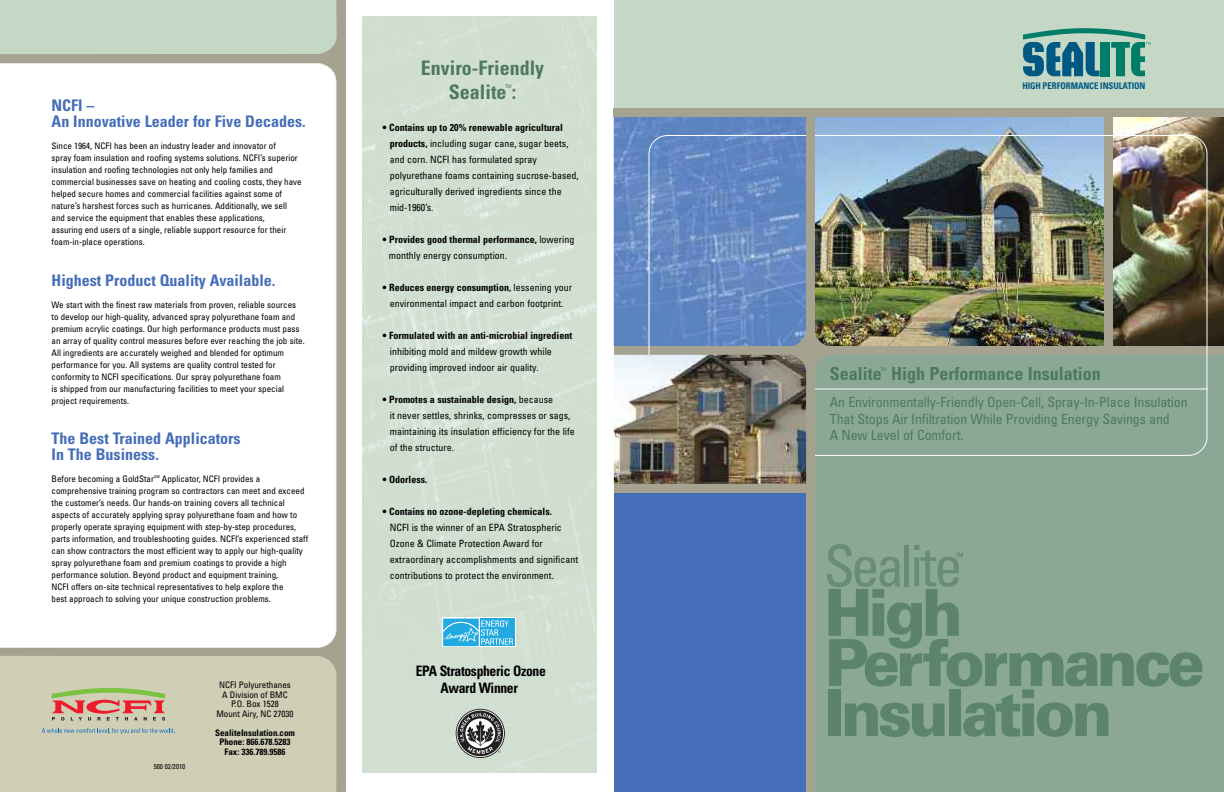
<style>
.page{position:relative;width:1224px;height:792px;background:#fff}
.page>*{position:absolute;margin:0;border:0;box-sizing:border-box;transform-origin:0 0}
.t1{font:900 64.8px/50.2px "Univers LT Std";letter-spacing:-.065em;color:#5b846b;scale:.95 1}
.t2{font:condensed 57.3px "Univers LT Std";letter-spacing:-.055em;color:#688d76}
.t3{font:700 condensed 20px/24px "Univers LT Std";color:#4d795e;text-align:center}
.t4{font:700 condensed 18px "Univers LT Std";color:#4d795e}
.t5{font:700 condensed 16px/16px "Univers LT Std";color:#456eb8}
.t6{font:700 condensed 14.4px/17.3px "Univers LT Std";letter-spacing:-.025em;color:#000;text-align:center;scale:.95 1}
.t7{font:condensed 14px/16.8px "Univers LT Std";letter-spacing:-.01em;color:#4d795e}
.t8{font:condensed 10px/16px "Univers LT Std";color:#000}
.t9{font:700 condensed 10px "Univers LT Std";color:#000}
.t10{font:700 condensed 9.2px "Univers LT Std";letter-spacing:-.01em;color:#005983}
.t11{font:condensed 9px/12px "Univers LT Std";color:#000}
.t12{font:700 condensed 9px/9.5px "Univers LT Std";color:#000;text-align:center}
.t13{font:condensed 7px "Univers LT Std";color:#000}
.t14{font:condensed 5.8px "Univers LT Std";color:#4d795e}
.t15{font:condensed 5px "Univers LT Std";color:#4d795e}
.t16{font:condensed 4px "Univers LT Std";color:#000}
.s1{font-weight:700}
</style>
<div class="page">
<div style="left:324px;top:0;width:22px;height:792px;background:#a5a290"></div>
<div style="left:0;top:39px;width:343px;height:646px;background:#a5a290"></div>
<div style="left:614px;top:0;width:610px;height:109px;background:#c5d8c6"></div>
<div style="left:814px;top:355px;width:410px;height:437px;background:#8ba896"></div>
<img style="left:814px;top:117px;width:290px;height:18px">
<img style="left:1113px;top:117px;width:111px;height:229px">
<div style="left:1104px;top:114px;width:9px;height:237px;background:#a5a290"></div>
<img style="left:614px;top:117px;width:192px;height:229px">
<div style="left:614px;top:488px;width:193px;height:304px;background:#456eb8"></div>
<hr style="left:810px;top:388px;width:398px;height:1px;background:#fff">
<div style="left:614px;top:108px;width:610px;height:9px;background:#a5a290"></div>
<div style="left:614px;top:346px;width:610px;height:9px;background:#a5a290"></div>
<img style="left:649px;top:135px;width:558px;height:321px">
<div style="left:614px;top:484px;width:196px;height:9px;background:#a5a290"></div>
<div style="left:806px;top:113px;width:8px;height:679px;background:#a5a290"></div>
<div style="left:0;top:64px;width:316px;height:584px;background:#fff"></div>
<div style="left:316px;top:63px;width:20px;height:585px;background:#fff"></div>
<div style="left:0;top:656px;width:337px;height:136px;background:#cfcfb6"></div>
<div style="left:0;top:0;width:337px;height:54px;background:#c5d8c6"></div>
<img style="left:614px;top:355px;width:192px;height:129px">
<svg style="left:443px;top:618px;width:72px;height:29px"></svg>
<div style="left:480px;top:619px;width:34px;height:27px;background:#23a9e0"></div>
<svg style="left:443px;top:619px;width:70px;height:27px"></svg>
<svg style="left:456px;top:709px;width:49px;height:49px"></svg>
<div style="left:51px;top:81px;width:258px;height:549px;border:1px solid #fff;border-radius:18px"></div>
<svg style="left:1023px;top:28px;width:128px;height:48px"></svg>
<svg style="left:52px;top:688px;width:113px;height:33px"></svg>
<svg style="left:42px;top:728px;width:133px;height:6px"></svg>
<h3 class="t5" style="left:52px;top:98px;width:256px">NCFI –<br>An Innovative Leader for Five Decades.</h3>
<p class="t11" style="left:52px;top:140px;width:252px">Since 1964, NCFI has been an industry leader and innovator of<br>spray foam insulation and roofing systems solutions. NCFI’s superior insulation and roofing technologies not only help families and commercial businesses save on heating and cooling costs, they have helped secure homes and commercial facilities against some of nature’s harshest forces such as hurricanes. Additionally, we sell and service the equipment that enables these applications,<br>assuring end users of a single, reliable support resource for their foam-in-place operations.</p>
<h3 class="t5" style="left:52px;top:273px;width:225px">Highest Product Quality Available.</h3>
<p class="t11" style="left:52px;top:299px;width:255px">We start with the finest raw materials from proven, reliable sources to develop our high-quality, advanced spray polyurethane foam and premium acrylic coatings. Our high performance products must pass an array of quality control measures before ever reaching the job site.<br>All ingredients are accurately weighed and blended for optimum performance for you. All systems are quality control tested for conformity to NCFI specifications. Our spray polyurethane foam<br>is shipped from our manufacturing facilities to meet your special project requirements.</p>
<h3 class="t5" style="left:52px;top:432px;width:191px">The Best Trained Applicators<br>In The Business.</h3>
<p class="t11" style="left:52px;top:474px;width:104px">Before becoming a GoldStar</p>
<p class="t16" style="left:154px;top:475px;width:7px">SM</p>
<p class="t11" style="left:52px;top:474px;width:258px;text-indent:110px">Applicator, NCFI provides a comprehensive training program so contractors can meet and exceed the customer’s needs. Our hands-on training covers all technical aspects of accurately applying spray polyurethane foam and how to properly operate spraying equipment with step-by-step procedures, parts information, and troubleshooting guides. NCFI’s experienced staff can show contractors the most efficient way to apply our high-quality spray polyurethane foam and premium coatings to provide a high performance solution. Beyond product and equipment training,<br>NCFI offers on-site technical representatives to help explore the<br>best approach to solving your unique construction problems.</p>
<p class="t13" style="left:154px;top:764px;width:33px">500 02/2010</p>
<p class="t11" style="left:216px;top:681px;width:79px;line-height:9.5px;text-align:center">NCFI Polyurethanes<br>A Division of BMC<br>P.O. Box 1528<br>Mount Airy, NC 27030</p>
<p class="t12" style="left:215px;top:728px;width:81px">SealiteInsulation.com<br>Phone: 866.678.5283<br>Fax: 336.789.9586</p>
<h3 class="t3" style="left:421px;top:58px;width:125px">Enviro-Friendly<br>Sealite :</h3>
<p class="t15" style="left:505px;top:85px;width:8px">TM</p>
<p class="t8" style="left:390px;top:120px;width:190px;text-indent:-7px"><span class="s1">• Contains up to 20% renewable agricultural products,</span> including sugar cane, sugar beets, and corn. NCFI has formulated spray polyurethane foams containing sucrose-based, agriculturally derived ingredients since the mid-1960’s.</p>
<p class="t8" style="left:389px;top:232px;width:187px;text-indent:-6px"><span class="s1">• Provides good thermal performance,</span> lowering monthly energy consumption.</p>
<p class="t8" style="left:383px;top:280px;width:191px;text-align:center"><span class="s1">• Reduces energy consumption,</span> lessening your environmental impact and carbon footprint.</p>
<p class="t9" style="left:383px;top:332px;width:191px">• Formulated with an anti-microbial ingredient</p>
<p class="t8" style="left:390px;top:344px;width:164px">inhibiting mold and mildew growth while providing improved indoor air quality.</p>
<p class="t8" style="left:390px;top:392px;width:187px;text-indent:-7px"><span class="s1">• Promotes a sustainable design,</span> because<br>it never settles, shrinks, compresses or sags, maintaining its insulation efficiency for the life of the structure.</p>
<p class="t9" style="left:383px;top:476px;width:46px">• Odorless.</p>
<p class="t9" style="left:383px;top:508px;width:171px">• Contains no ozone-depleting chemicals.</p>
<p class="t8" style="left:390px;top:520px;width:190px">NCFI is the winner of an EPA Stratospheric Ozone &amp; Climate Protection Award for extraordinary accomplishments and significant contributions to protect the environment.</p>
<h3 class="t6" style="left:416px;top:664px;width:139px">EPA Stratospheric Ozone<br>Award Winner</h3>
<p class="t10" style="left:1022px;top:82px;width:125px">HIGH PERFORMANCE INSULATION</p>
<h3 class="t4" style="left:830px;top:367px;width:54px">Sealite</h3>
<p class="t15" style="left:880px;top:367px;width:8px">TM</p>
<h3 class="t4" style="left:891px;top:367px;width:211px">High Performance Insulation</h3>
<h3 class="t7" style="left:830px;top:395px;width:360px">An Environmentally-Friendly Open-Cell, Spray-In-Place Insulation<br>That Stops Air Infiltration While Providing Energy Savings and<br>A New Level of Comfort.</h3>
<h2 class="t2" style="left:824px;top:545px;width:141px">Sealite</h2>
<p class="t14" style="left:956px;top:553px;width:9px">TM</p>
<h1 class="t1" style="left:825px;top:594px;width:402px">High<br>Performance<br>Insulation</h1>
</div>
